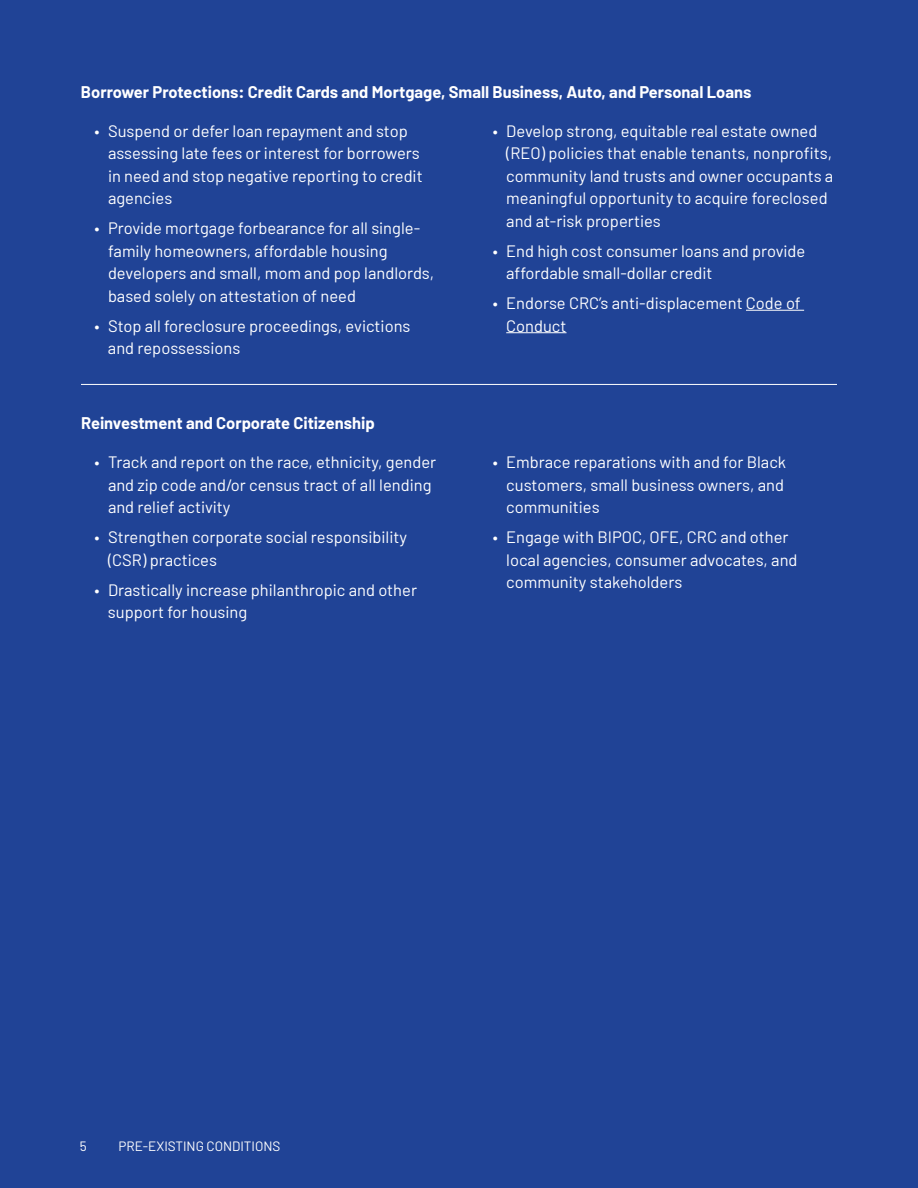
<style>
.page{position:relative;width:918px;height:1188px;background:#204396}
.page>*{position:absolute;margin:0;border:0;box-sizing:border-box;transform-origin:0 0}
.t1{font:16.5px/22.5px "Barlow";color:#fff}
.body_white{font:700 16.5px "Barlow";color:#fff}
.body{font:13.5px "Barlow";color:#fff}
</style>
<div class="page">
<hr style="left:746px;top:310px;width:58px;height:1px;background:#fff">
<hr style="left:506px;top:332px;width:61px;height:1px;background:#fff">
<hr style="left:81px;top:384px;width:756px;height:1px;background:#fff">
<p class="body_white" style="left:81px;top:81px;width:672px">Borrower Protections: Credit Cards and Mortgage, Small Business, Auto, and Personal Loans</p>
<p class="t1" style="left:108px;top:119px;width:316px;text-indent:-14px">• Suspend or defer loan repayment and stop assessing late fees or interest for borrowers in need and stop negative reporting to credit agencies</p>
<p class="t1" style="left:108px;top:216px;width:328px;text-indent:-14px">• Provide mortgage forbearance for all single&shy;family homeowners, affordable housing developers and small, mom and pop landlords, based solely on attestation of need</p>
<p class="t1" style="left:108px;top:314px;width:304px;text-indent:-13px">• Stop all foreclosure proceedings, evictions and repossessions</p>
<p class="body_white" style="left:81px;top:413px;width:295px">Reinvestment and Corporate Citizenship</p>
<p class="t1" style="left:108px;top:451px;width:330px;text-indent:-14px">• Track and report on the race, ethnicity, gender and zip code and/or census tract of all lending and relief activity</p>
<p class="t1" style="left:108px;top:526px;width:301px;text-indent:-14px">• Strengthen corporate social responsibility (CSR) practices</p>
<p class="t1" style="left:108px;top:578px;width:311px;text-indent:-13px">• Drastically increase philanthropic and other support for housing</p>
<p class="t1" style="left:506px;top:119px;width:329px;text-indent:-14px">• Develop strong, equitable real estate owned (REO) policies that enable tenants, nonprofits, community land trusts and owner occupants a meaningful opportunity to acquire foreclosed and at-risk properties</p>
<p class="t1" style="left:506px;top:239px;width:301px;text-indent:-13px">• End high cost consumer loans and provide affordable small-dollar credit</p>
<p class="t1" style="left:506px;top:291px;width:296px;text-indent:-13px">• Endorse CRC’s anti-displacement Code of<br>Conduct</p>
<p class="t1" style="left:506px;top:451px;width:281px;text-indent:-13px">• Embrace reparations with and for Black customers, small business owners, and communities</p>
<p class="t1" style="left:506px;top:526px;width:293px;text-indent:-13px">• Engage with BIPOC, OFE, CRC and other local agencies, consumer advocates, and community stakeholders</p>
<p class="body" style="left:80px;top:1137px;width:8px">5</p>
<p class="body" style="left:119px;top:1137px;width:164px">PRE-EXISTING CONDITIONS</p>
</div>
